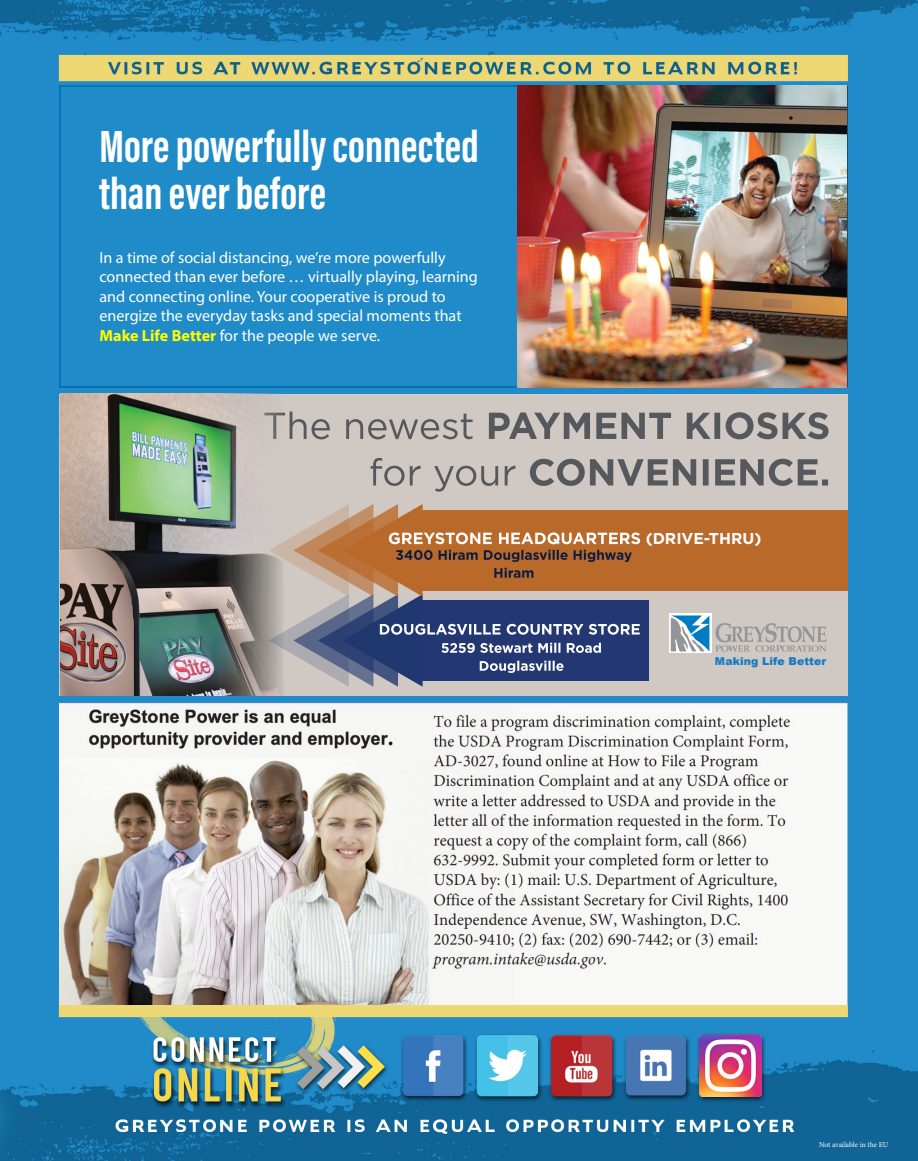
<style>
.page{position:relative;width:918px;height:1161px;background:#fff}
.page>*{position:absolute;margin:0;border:0;box-sizing:border-box;transform-origin:0 0}
.t1{font:700 46.5px/48px "Acumin Pro Extra Cond";color:#fff}
.t2{font:16.05px/19.5px "Myriad Pro";color:#fff}
.t3{font:700 15.75px "Gotham";color:#fff}
.t4{font:900 10.8px "Arial";letter-spacing:.01em;color:#147cc1}
.t5{font:7.5px "Minion Pro";color:#fff}
.s1{font-weight:700;color:#ff0}
</style>
<div class="page">
<img style="left:0;top:0;width:918px;height:1161px">
<div style="left:59px;top:86px;width:519px;height:302px;background:#1f8bc9"></div>
<img style="left:518px;top:86px;width:329px;height:302px">
<img style="left:59px;top:702px;width:789px;height:302px">
<img style="left:699px;top:1035px;width:63px;height:61px">
<div style="left:59px;top:394px;width:789px;height:302px;background:#cfc8c3"></div>
<div style="left:619px;top:511px;width:229px;height:80px;background:#b9692a"></div>
<svg style="left:371px;top:458px;width:457px;height:34px"></svg>
<svg style="left:284px;top:412px;width:545px;height:27px"></svg>
<div style="left:419px;top:601px;width:229px;height:80px;background:#233873"></div>
<svg style="left:284px;top:504px;width:356px;height:183px"></svg>
<img style="left:60px;top:394px;width:224px;height:302px">
<svg style="left:715px;top:623px;width:112px;height:29px"></svg>
<div style="left:669px;top:614px;width:42px;height:39px;background:linear-gradient(to bottom,#8dc4e3,#8dc4e3)"></div>
<svg style="left:671px;top:615px;width:38px;height:37px"></svg>
<p class="t1" style="left:100px;top:121px;width:381px">More powerfully connected than ever before</p>
<p class="t2" style="left:100px;top:247px;width:380px">In a time of social distancing, we’re more powerfully connected than ever before … virtually playing, learning and connecting online. Your cooperative is proud to energize the everyday tasks and special moments that <span class="s1">Make Life Better</span> for the people we serve.</p>
<p class="t3" style="left:646px;top:528px;width:117px">(DRIVE-THRU)</p>
<p class="t4" style="left:715px;top:653px;width:113px">Making Life Better</p>
<p class="t5" style="left:819px;top:1140px;width:71px">Not available in the EU</p>
</div>
